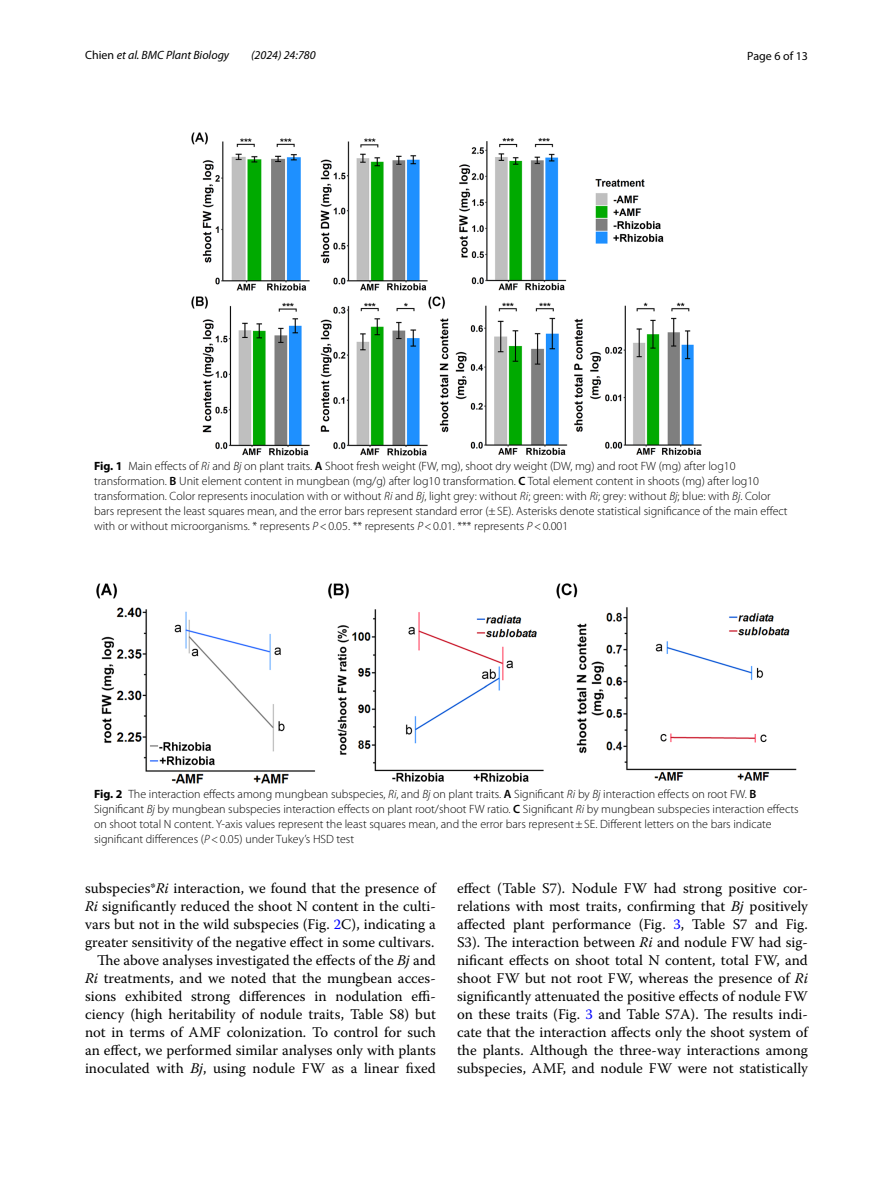
<style>
.page{position:relative;width:893px;height:1187px;background:#fff}
.page>*{position:absolute;margin:0;border:0;box-sizing:border-box;transform-origin:0 0}
.t1{font:14.7px/18px "Warnock Pro";color:#000;text-align:right}
.t2{font:300 12px/15px "Myriad Pro";color:#000}
.t3{font:italic 12px "Myriad Pro";color:#000}
.t4{font:12px "Myriad Pro";color:#000}
.s1{font-style:normal}
.s2{font-weight:700}
.s3{font-style:italic}
.s4{font-weight:600}
.s5{color:#00f}
</style>
<div class="page">
<img style="left:191px;top:133px;width:511px;height:322px">
<img style="left:96px;top:583px;width:701px;height:200px">
<p class="t3" style="left:85px;top:48px;width:146px"><span class="s1">Chien</span> et al. BMC Plant Biology</p>
<p class="t3" style="left:251px;top:48px;width:66px">(2024) 24:780</p>
<p class="t4" style="left:747px;top:48px;width:62px">Page 6 of 13</p>
<p class="t2" style="left:94px;top:459px;width:695px"><span class="s2">Fig. 1</span> Main effects of <span class="s3">Ri</span> and <span class="s3">Bj</span> on plant traits. <span class="s4">A</span> Shoot fresh weight (FW, mg), shoot dry weight (DW, mg) and root FW (mg) after log10 transformation. <span class="s4">B</span> Unit element content in mungbean (mg/g) after log10 transformation. <span class="s4">C</span> Total element content in shoots (mg) after log10 transformation. Color represents inoculation with or without <span class="s3">Ri</span> and <span class="s3">Bj</span>, light grey: without <span class="s3">Ri</span>; green: with <span class="s3">Ri</span>; grey: without <span class="s3">Bj</span>; blue: with <span class="s3">Bj</span>. Color bars represent the least squares mean, and the error bars represent standard error (±SE). Asterisks denote statistical significance of the main effect with or without microorganisms. * represents <span class="s3">P</span>&lt;0.05. ** represents <span class="s3">P</span>&lt;0.01. *** represents <span class="s3">P</span>&lt;0.001</p>
<p class="t2" style="left:94px;top:787px;width:706px"><span class="s2">Fig. 2</span> The interaction effects among mungbean subspecies, <span class="s3">Ri</span>, and <span class="s3">Bj</span> on plant traits. <span class="s4">A</span> Significant <span class="s3">Ri</span> by <span class="s3">Bj</span> interaction effects on root FW. <span class="s4">B </span>Significant <span class="s3">Bj</span> by mungbean subspecies interaction effects on plant root/shoot FW ratio. <span class="s4">C</span> Significant <span class="s3">Ri</span> by mungbean subspecies interaction effects on shoot total N content. Y-axis values represent the least squares mean, and the error bars represent±SE. Different letters on the bars indicate significant differences (<span class="s3">P</span>&lt;0.05) under Tukey’s HSD test</p>
<p class="t1" style="left:85px;top:879px;width:352px">subspecies*<span class="s3">Ri</span> interaction, we found that the presence of <span class="s3">Ri</span> significantly reduced the shoot N content in the culti&shy;vars but not in the wild subspecies (Fig. <span class="s5">2</span>C), indicating a greater sensitivity of the negative effect in some cultivars.<br>The above analyses investigated the effects of the <span class="s3">Bj</span> and <span class="s3">Ri</span> treatments, and we noted that the mungbean acces&shy;sions exhibited strong differences in nodulation effi&shy;ciency (high heritability of nodule traits, Table S8) but not in terms of AMF colonization. To control for such an effect, we performed similar analyses only with plants inoculated with <span class="s3">Bj</span>, using nodule FW as a linear fixed</p>
<p class="t1" style="left:457px;top:879px;width:352px;text-align:justify">effect (Table S7). Nodule FW had strong positive cor&shy;relations with most traits, confirming that <span class="s3">Bj</span> positively affected plant performance (Fig. <span class="s5">3</span>, Table S7 and Fig.<br>S3). The interaction between <span class="s3">Ri</span> and nodule FW had sig&shy;nificant effects on shoot total N content, total FW, and shoot FW but not root FW, whereas the presence of <span class="s3">Ri </span>significantly attenuated the positive effects of nodule FW on these traits (Fig. <span class="s5">3</span> and Table S7A). The results indi&shy;cate that the interaction affects only the shoot system of the plants. Although the three-way interactions among subspecies, AMF, and nodule FW were not statistically</p>
</div>
